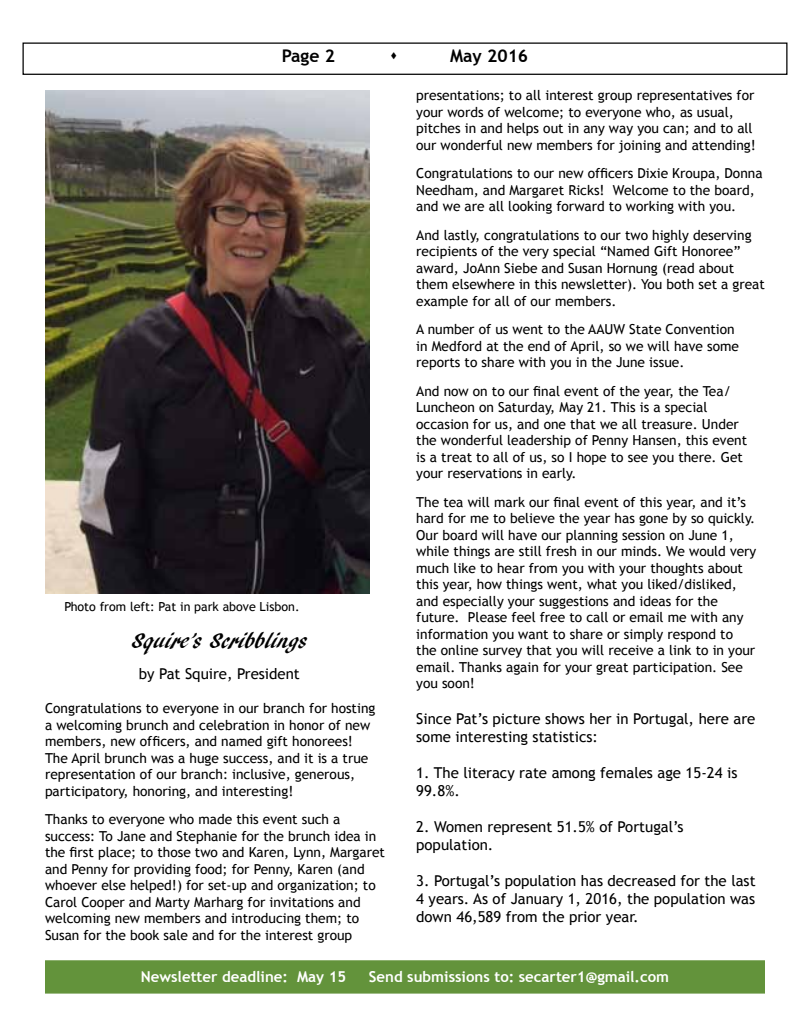
<style>
.page{position:relative;width:810px;height:1035px;background:#fff}
.page>*{position:absolute;margin:0;border:0;box-sizing:border-box;transform-origin:0 0}
.t1{font:22.5px "ARBLANCA";color:#000}
.t2{font:700 17.5px "Trebuchet MS";color:#000}
.t3{font:15px/18px "Trebuchet MS";color:#000}
.t4{font:700 15px "Trebuchet MS";color:#fff}
.t5{font:13.75px/16.5px "Trebuchet MS";color:#000}
.t6{font:12.5px "Trebuchet MS";color:#000}
</style>
<div class="page">
<div style="left:22px;top:42px;width:766px;height:33px;border:1px solid #000"></div>
<div style="left:45px;top:960px;width:720px;height:34px;background:#63933b;border:1px solid #63933b"></div>
<img style="left:45px;top:90px;width:325px;height:504px">
<p class="t2" style="left:282px;top:45px;width:55px">Page 2</p>
<p class="t2" style="left:450px;top:45px;width:79px">May 2016</p>
<p class="t6" style="left:64px;top:599px;width:237px">Photo from left: Pat in park above Lisbon.</p>
<h1 class="t1" style="left:132px;top:628px;width:177px">Squire’s Scribblings</h1>
<p class="t3" style="left:139px;top:665px;width:163px">by Pat Squire, President</p>
<p class="t5" style="left:45px;top:700px;width:332px">Congratulations to everyone in our branch for hosting a welcoming brunch and celebration in honor of new members, new officers, and named gift honorees!<br>The April brunch was a huge success, and it is a true representation of our branch: inclusive, generous, participatory, honoring, and interesting!</p>
<p class="t5" style="left:45px;top:811px;width:341px">Thanks to everyone who made this event such a success: To Jane and Stephanie for the brunch idea in the first place; to those two and Karen, Lynn, Margaret and Penny for providing food; for Penny, Karen (and whoever else helped!) for set-up and organization; to Carol Cooper and Marty Marharg for invitations and welcoming new members and introducing them; to Susan for the book sale and for the interest group</p>
<p class="t5" style="left:416px;top:87px;width:341px">presentations; to all interest group representatives for your words of welcome; to everyone who, as usual, pitches in and helps out in any way you can; and to all our wonderful new members for joining and attending!</p>
<p class="t5" style="left:416px;top:165px;width:348px">Congratulations to our new officers Dixie Kroupa, Donna<br>Needham, and Margaret Ricks! Welcome to the board, and we are all looking forward to working with you.</p>
<p class="t5" style="left:416px;top:227px;width:350px">And lastly, congratulations to our two highly deserving recipients of the very special “Named Gift Honoree” award, JoAnn Siebe and Susan Hornung (read about them elsewhere in this newsletter). You both set a great example for all of our members.</p>
<p class="t5" style="left:416px;top:321px;width:324px">A number of us went to the AAUW State Convention in Medford at the end of April, so we will have some reports to share with you in the June issue.</p>
<p class="t5" style="left:416px;top:383px;width:332px">And now on to our final event of the year, the Tea/ Luncheon on Saturday, May 21. This is a special occasion for us, and one that we all treasure. Under the wonderful leadership of Penny Hansen, this event is a treat to all of us, so I hope to see you there. Get your reservations in early.</p>
<p class="t5" style="left:416px;top:494px;width:342px">The tea will mark our final event of this year, and it’s hard for me to believe the year has gone by so quickly.<br>Our board will have our planning session on June 1, while things are still fresh in our minds. We would very much like to hear from you with your thoughts about this year, how things went, what you liked/disliked, and especially your suggestions and ideas for the future. Please feel free to call or email me with any information you want to share or simply respond to the online survey that you will receive a link to in your email. Thanks again for your great participation. See you soon!</p>
<p class="t3" style="left:416px;top:710px;width:341px">Since Pat’s picture shows her in Portugal, here are some interesting statistics:</p>
<p class="t3" style="left:416px;top:764px;width:323px">1. The literacy rate among females age 15-24 is<br>99.8%.</p>
<p class="t3" style="left:416px;top:818px;width:269px">2. Women represent 51.5% of Portugal’s population.</p>
<p class="t3" style="left:416px;top:872px;width:341px;text-align:justify">3. Portugal’s population has decreased for the last 4 years. As of January 1, 2016, the population was down 46,589 from the prior year.</p>
<p class="t4" style="left:141px;top:967px;width:207px">Newsletter deadline: May 15</p>
<p class="t4" style="left:369px;top:967px;width:302px">Send submissions to: secarter1@gmail.com</p>
</div>
